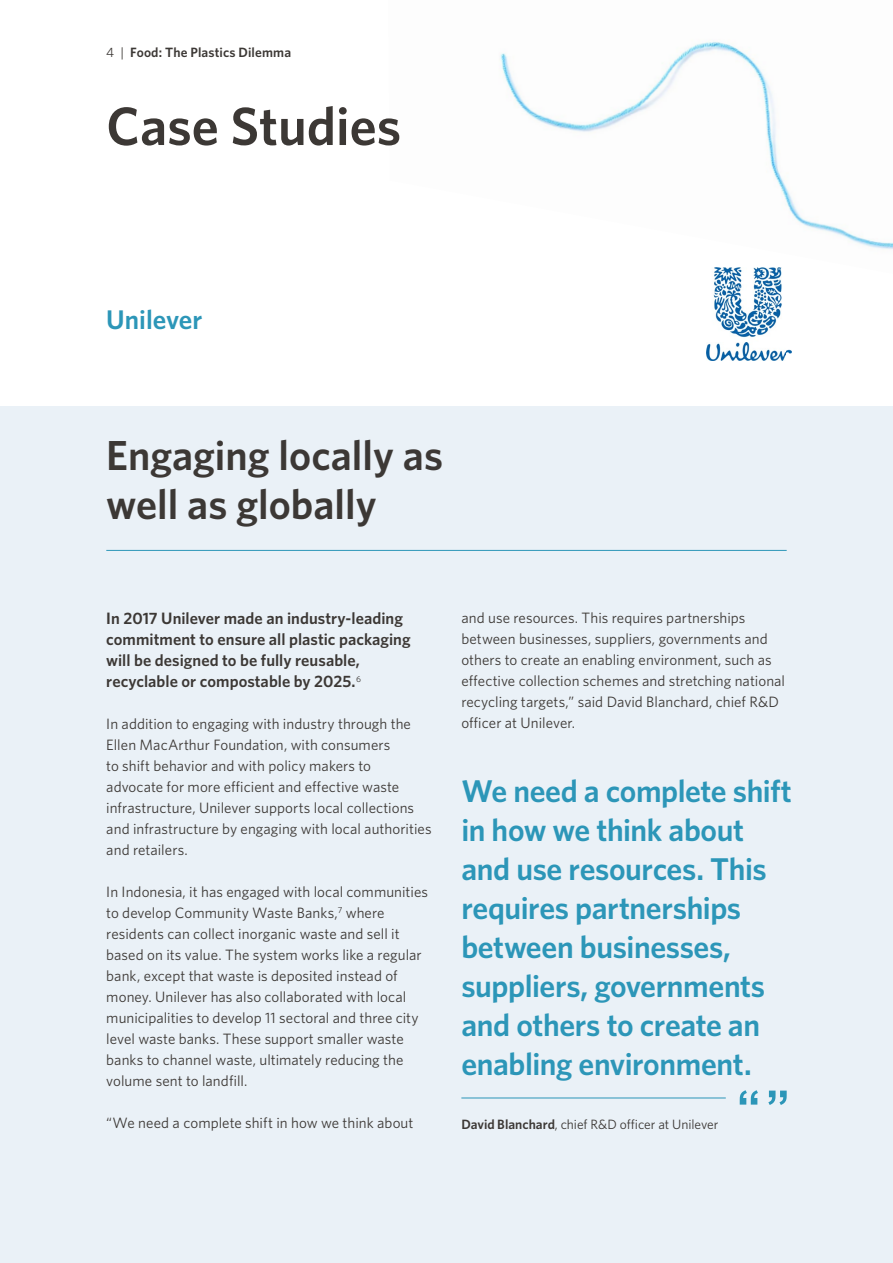
<style>
.page{position:relative;width:893px;height:1263px;background:#fff}
.page>*{position:absolute;margin:0;border:0;box-sizing:border-box;transform-origin:0 0}
.t1{font:600 54px "Whitney";color:#3c3835}
.t2{font:600 42px/49.5px "Whitney";color:#3c3835}
.t3{font:600 31.5px/39px "Whitney";letter-spacing:-.015em;color:#2c96b8}
.t4{font:600 27px "Whitney";color:#2c96b8}
.t5{font:600 16.5px/21px "Whitney";color:#3c3835}
.t6{font:15px/21px "Whitney";letter-spacing:.005em;color:#3c3835}
.t7{font:13.5px "Whitney";letter-spacing:-.005em;color:#3c3835}
.t8{font:600 13.5px "Whitney";letter-spacing:.01em;color:#3c3835}
.s1{font-weight:400}
.s2{font-weight:600}
</style>
<div class="page">
<img style="left:500px;top:41px;width:393px;height:208px">
<div style="left:0;top:406px;width:893px;height:857px;background:#eaf1f7"></div>
<hr style="left:106px;top:550px;width:681px;height:1px;background:#2c96b8">
<hr style="left:461px;top:1097px;width:265px;height:1px;background:#2c96b8">
<svg style="left:740px;top:1090px;width:47px;height:15px"></svg>
<img style="left:707px;top:267px;width:84px;height:94px">
<p class="t8" style="left:106px;top:43px;width:186px"><span class="s1">4 |</span> Food: The Plastics Dilemma</p>
<h1 class="t1" style="left:106px;top:90px;width:296px">Case Studies</h1>
<h3 class="t4" style="left:106px;top:302px;width:97px">Unilever</h3>
<h2 class="t2" style="left:106px;top:429px;width:338px">Engaging locally as well as globally</h2>
<p class="t5" style="left:106px;top:607px;width:306px">In 2017 Unilever made an industry-leading commitment to ensure all plastic packaging will be designed to be fully reusable, recyclable or compostable by 2025.<sup>6</sup></p>
<p class="t6" style="left:106px;top:713px;width:327px">In addition to engaging with industry through the Ellen MacArthur Foundation, with consumers<br>to shift behavior and with policy makers to advocate for more efficient and effective waste infrastructure, Unilever supports local collections and infrastructure by engaging with local authorities and retailers.</p>
<p class="t6" style="left:106px;top:881px;width:323px">In Indonesia, it has engaged with local communities to develop Community Waste Banks,<sup>7</sup> where residents can collect inorganic waste and sell it based on its value. The system works like a regular bank, except that waste is deposited instead of money. Unilever has also collaborated with local municipalities to develop 11 sectoral and three city level waste banks. These support smaller waste banks to channel waste, ultimately reducing the volume sent to landfill.</p>
<p class="t6" style="left:106px;top:1112px;width:309px">“We need a complete shift in how we think about</p>
<p class="t6" style="left:461px;top:607px;width:325px">and use resources. This requires partnerships between businesses, suppliers, governments and others to create an enabling environment, such as effective collection schemes and stretching national recycling targets,” said David Blanchard, chief R&amp;D officer at Unilever.</p>
<h3 class="t3" style="left:461px;top:771px;width:332px">We need a complete shift in how we think about and use resources. This requires partnerships between businesses, suppliers, governments and others to create an enabling environment.</h3>
<p class="t7" style="left:461px;top:1116px;width:259px"><span class="s2">David Blanchard</span>, chief R&amp;D officer at Unilever</p>
</div>
